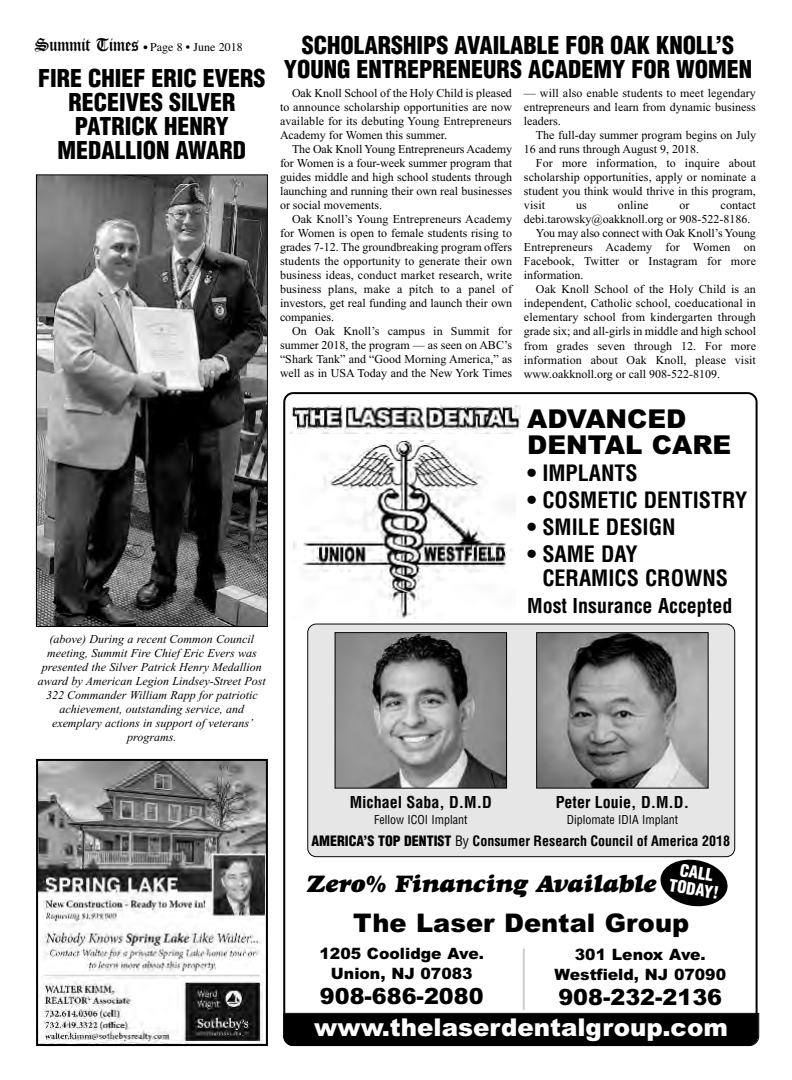
<style>
.page{position:relative;width:792px;height:1080px;background:#fff}
.page>*{position:absolute;margin:0;border:0;box-sizing:border-box;transform-origin:0 0}
.t1{font:900 26px/26px "Arial";color:#000}
.t2{font:900 25.7px "Arial";color:#000}
.t3{font:900 24.6px "Arial";color:#fff}
.t4{font:900 condensed 24px/24px "Helvetica";color:#000;text-align:center}
.t5{font:italic 24px "Goudy Heavyface";color:#000}
.t6{font:900 22.3px "Arial";color:#000}
.t7{font:700 condensed 22px/24px "Helvetica";color:#000}
.t8{font:700 condensed 20px "Helvetica";color:#000}
.t9{font:900 condensed 16.7px/16.7px "Helvetica";color:#fff;text-align:center}
.t10{font:700 condensed 16px "Helvetica";color:#000}
.t11{font:900 15.6px/20.1px "Arial";color:#000;text-align:center}
.t12{font:700 condensed 14px "Helvetica";color:#000}
.t13{font:12px/14px "Times New Roman";color:#000;text-align:justify}
.t14{font:italic 12px/14px "Times New Roman";color:#000;text-align:center}
.t15{font:condensed 12px "Helvetica";color:#000}
.t16{font:12px "Times";color:#000}
.s1{font-family:"Manuscript Regular SWFTE";font-size:20px}
.s2{font-family:"Futura";font-weight:700;font-stretch:condensed;font-size:10px}
.s3{font-weight:900}
.s4{font-weight:400}
</style>
<div class="page">
<svg style="left:283px;top:392px;width:475px;height:622px"></svg>
<img style="left:538px;top:634px;width:169px;height:153px">
<div style="left:536px;top:632px;width:173px;height:157px;border:1px solid #000"></div>
<img style="left:337px;top:634px;width:168px;height:153px">
<div style="left:335px;top:632px;width:172px;height:157px;border:1px solid #000"></div>
<svg style="left:659px;top:857px;width:70px;height:52px"></svg>
<hr style="left:523px;top:949px;width:2px;height:61px;background:#ccc">
<div style="left:283px;top:1014px;width:476px;height:32px;background:#000"></div>
<img style="left:290px;top:406px;width:230px;height:28px">
<img style="left:293px;top:441px;width:222px;height:177px">
<img style="left:39px;top:762px;width:226px;height:281px">
<div style="left:36px;top:759px;width:232px;height:287px;border:2px solid #000"></div>
<img style="left:38px;top:176px;width:228px;height:449px">
<div style="left:36px;top:174px;width:232px;height:453px;border:1px solid #000"></div>
<p class="t16" style="left:35px;top:40px;width:209px"><span class="s1">Summit Times</span> <span class="s2">•</span> Page 8 • June 2018</p>
<h3 class="t4" style="left:38px;top:67px;width:229px">FIRE CHIEF ERIC EVERS<br>RECEIVES SILVER<br>PATRICK HENRY<br>MEDALLION AWARD</h3>
<p class="t14" style="left:38px;top:632px;width:230px">(above) During a recent Common Council meeting, Summit Fire Chief Eric Evers was presented the Silver Patrick Henry Medallion award by American Legion Lindsey-Street Post 322 Commander William Rapp for patriotic achievement, outstanding service, and exemplary actions in support of veterans’ programs.</p>
<h3 class="t4" style="left:284px;top:34px;width:470px">SCHOLARSHIPS AVAILABLE FOR OAK KNOLL’S<br>YOUNG ENTREPRENEURS ACADEMY FOR WOMEN</h3>
<p class="t13" style="left:280px;top:86px;width:233px;text-indent:12px">Oak Knoll School of the Holy Child is pleased to announce scholarship opportunities are now available for its debuting Young Entrepreneurs Academy for Women this summer.</p>
<p class="t13" style="left:280px;top:142px;width:234px;text-indent:12px">The Oak Knoll Young Entrepreneurs Academy for Women is a four-week summer program that guides middle and high school students through launching and running their own real businesses or social movements.</p>
<p class="t13" style="left:280px;top:212px;width:234px;text-indent:12px">Oak Knoll’s Young Entrepreneurs Academy for Women is open to female students rising to grades 7-12. The groundbreaking program offers students the opportunity to generate their own business ideas, conduct market research, write business plans, make a pitch to a panel of investors, get real funding and launch their own companies.</p>
<p class="t13" style="left:280px;top:324px;width:234px;text-indent:12px">On Oak Knoll’s campus in Summit for summer 2018, the program — as seen on ABC’s “Shark Tank” and “Good Morning America,” as well as in USA Today and the New York Times</p>
<p class="t13" style="left:524px;top:86px;width:233px">— will also enable students to meet legendary entrepreneurs and learn from dynamic business leaders.</p>
<p class="t13" style="left:524px;top:128px;width:234px;text-indent:12px">The full-day summer program begins on July<br>16 and runs through August 9, 2018.</p>
<p class="t13" style="left:524px;top:156px;width:233px;text-indent:12px">For more information, to inquire about scholarship opportunities, apply or nominate a student you think would thrive in this program, visit</p>
<p class="t13" style="left:576px;top:198px;width:12px">us</p>
<p class="t13" style="left:618px;top:198px;width:32px">online</p>
<p class="t13" style="left:680px;top:198px;width:12px">or</p>
<p class="t13" style="left:721px;top:198px;width:37px">contact</p>
<p class="t13" style="left:524px;top:212px;width:228px">debi.tarowsky@oakknoll.org or 908-522-8186.</p>
<p class="t13" style="left:536px;top:226px;width:222px">You may also connect with Oak Knoll’s Young</p>
<p class="t13" style="left:524px;top:240px;width:233px">Entrepreneurs Academy for Women on</p>
<p class="t13" style="left:524px;top:254px;width:234px">Facebook, Twitter or Instagram for more</p>
<p class="t13" style="left:524px;top:268px;width:61px">information.</p>
<p class="t13" style="left:536px;top:282px;width:221px">Oak Knoll School of the Holy Child is an</p>
<p class="t13" style="left:524px;top:296px;width:233px">independent, Catholic school, coeducational in</p>
<p class="t13" style="left:524px;top:310px;width:233px">elementary school from kindergarten through</p>
<p class="t13" style="left:524px;top:324px;width:234px">grade six; and all-girls in middle and high school</p>
<p class="t13" style="left:524px;top:338px;width:233px">from grades seven through 12. For more</p>
<p class="t13" style="left:524px;top:352px;width:234px">information about Oak Knoll, please visit</p>
<p class="t13" style="left:524px;top:366px;width:198px">www.oakknoll.org or call 908-522-8109.</p>
<h1 class="t1" style="left:527px;top:406px;width:206px">ADVANCED<br>DENTAL CARE</h1>
<h3 class="t7" style="left:527px;top:462px;width:112px">• IMPLANTS</h3>
<h3 class="t7" style="left:527px;top:489px;width:222px">• COSMETIC DENTISTRY</h3>
<h3 class="t7" style="left:527px;top:516px;width:150px">• SMILE DESIGN</h3>
<h3 class="t7" style="left:542px;top:543px;width:187px;text-indent:-15px">• SAME DAY<br>CERAMICS CROWNS</h3>
<h3 class="t8" style="left:527px;top:595px;width:207px">Most Insurance Accepted</h3>
<h3 class="t10" style="left:350px;top:793px;width:144px">Michael Saba, D.M.D</h3>
<p class="t15" style="left:374px;top:813px;width:95px">Fellow ICOI Implant</p>
<h3 class="t10" style="left:556px;top:793px;width:135px">Peter Louie, D.M.D.</h3>
<p class="t15" style="left:567px;top:813px;width:113px">Diplomate IDIA Implant</p>
<p class="t12" style="left:312px;top:833px;width:420px"><span class="s3">AMERICA’S TOP DENTIST</span> <span class="s4">By</span> Consumer Research Council of America 2018</p>
<h3 class="t5" style="left:307px;top:874px;width:351px">Zero% Financing Available</h3>
<h3 class="t9" style="left:673px;top:861px;width:52px;rotate:9deg">CALL<br>TODAY!</h3>
<h2 class="t2" style="left:353px;top:908px;width:338px">The Laser Dental Group</h2>
<p class="t11" style="left:320px;top:943px;width:166px">1205 Coolidge Ave.<br>Union, NJ 07083</p>
<h3 class="t6" style="left:320px;top:984px;width:165px">908-686-2080</h3>
<p class="t11" style="left:554px;top:944px;width:173px">301 Lenox Ave.<br>Westfield, NJ 07090</p>
<h3 class="t6" style="left:558px;top:985px;width:165px">908-232-2136</h3>
<h3 class="t3" style="left:314px;top:1013px;width:415px">www.thelaserdentalgroup.com</h3>
</div>
